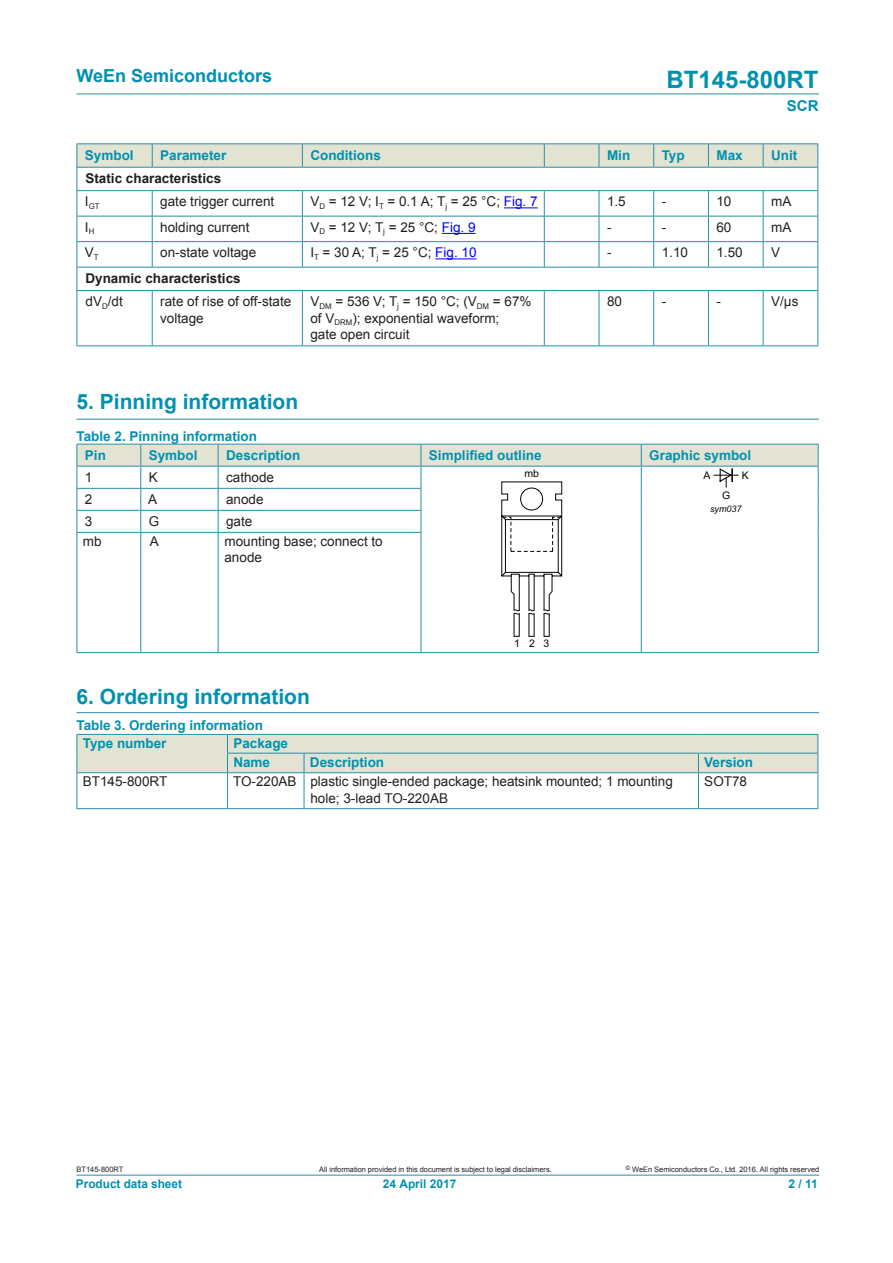
<style>
.page{position:relative;width:893px;height:1263px;background:#fff}
.page>*{position:absolute;margin:0;border:0;box-sizing:border-box;transform-origin:0 0}
.t1{font:700 24px "Arial";color:#0091b0}
.DS1{font:700 21px "Arial";color:#0091b0}
.t2{font:700 18px "Arial";color:#0091b0}
.t3{font:700 15px "Arial";color:#0091b0}
.t4{font:13.5px/16.2px "Arial";color:#231f20}
.t5{font:700 13.5px "Arial";color:#0091b0}
.t6{font:700 13.5px "Arial";color:#231f20}
.t7{font:700 12px "Arial";letter-spacing:-.005em;color:#0091b0}
.t8{font:10.5px "Arial";color:#040503}
.t9{font:italic 9px "Arial";letter-spacing:.005em;color:#040503}
.t10{font:7.8px "Arial";color:#231f20}
.t11{font:7.5px "Arial";letter-spacing:-.005em;color:#231f20}
.s1{color:#00f}
</style>
<div class="page">
<hr style="left:77px;top:94px;width:742px;height:1px;background:#288ea6">
<hr style="left:77px;top:1175px;width:742px;height:1px;background:#288ea6">
<hr style="left:77px;top:143px;width:75px;height:1px;background:#288ea6">
<hr style="left:152px;top:143px;width:150px;height:1px;background:#288ea6">
<hr style="left:302px;top:143px;width:242px;height:1px;background:#288ea6">
<hr style="left:544px;top:143px;width:55px;height:1px;background:#288ea6">
<hr style="left:599px;top:143px;width:55px;height:1px;background:#288ea6">
<hr style="left:654px;top:143px;width:54px;height:1px;background:#288ea6">
<hr style="left:708px;top:143px;width:55px;height:1px;background:#288ea6">
<hr style="left:763px;top:143px;width:55px;height:1px;background:#288ea6">
<svg style="left:77px;top:144px;width:741px;height:146px"></svg>
<hr style="left:77px;top:290px;width:75px;height:1px;background:#288ea6">
<hr style="left:77px;top:291px;width:1px;height:54px;background:#288ea6">
<hr style="left:152px;top:290px;width:150px;height:1px;background:#288ea6">
<hr style="left:152px;top:291px;width:1px;height:54px;background:#288ea6">
<hr style="left:302px;top:290px;width:242px;height:1px;background:#288ea6">
<hr style="left:302px;top:291px;width:1px;height:54px;background:#288ea6">
<hr style="left:544px;top:290px;width:55px;height:1px;background:#288ea6">
<hr style="left:544px;top:291px;width:1px;height:54px;background:#288ea6">
<hr style="left:599px;top:290px;width:55px;height:1px;background:#288ea6">
<hr style="left:599px;top:291px;width:1px;height:54px;background:#288ea6">
<hr style="left:654px;top:290px;width:54px;height:1px;background:#288ea6">
<hr style="left:653px;top:291px;width:1px;height:54px;background:#288ea6">
<hr style="left:708px;top:290px;width:55px;height:1px;background:#288ea6">
<hr style="left:708px;top:291px;width:1px;height:54px;background:#288ea6">
<hr style="left:763px;top:290px;width:55px;height:1px;background:#288ea6">
<hr style="left:763px;top:291px;width:1px;height:54px;background:#288ea6">
<hr style="left:817px;top:291px;width:1px;height:54px;background:#288ea6">
<hr style="left:77px;top:345px;width:75px;height:1px;background:#288ea6">
<hr style="left:152px;top:345px;width:150px;height:1px;background:#288ea6">
<hr style="left:302px;top:345px;width:242px;height:1px;background:#288ea6">
<hr style="left:544px;top:345px;width:55px;height:1px;background:#288ea6">
<hr style="left:599px;top:345px;width:55px;height:1px;background:#288ea6">
<hr style="left:654px;top:345px;width:54px;height:1px;background:#288ea6">
<hr style="left:708px;top:345px;width:55px;height:1px;background:#288ea6">
<hr style="left:763px;top:345px;width:55px;height:1px;background:#288ea6">
<hr style="left:504px;top:207px;width:34px;height:1px;background:#00f">
<hr style="left:442px;top:233px;width:34px;height:1px;background:#00f">
<hr style="left:435px;top:258px;width:42px;height:1px;background:#00f">
<hr style="left:77px;top:419px;width:742px;height:1px;background:#288ea6">
<hr style="left:77px;top:712px;width:742px;height:1px;background:#288ea6">
<hr style="left:641px;top:532px;width:1px;height:120px;background:#288ea6">
<hr style="left:818px;top:532px;width:1px;height:120px;background:#288ea6">
<hr style="left:77px;top:533px;width:1px;height:119px;background:#288ea6">
<hr style="left:140px;top:533px;width:1px;height:119px;background:#288ea6">
<hr style="left:218px;top:533px;width:1px;height:119px;background:#288ea6">
<hr style="left:421px;top:533px;width:1px;height:119px;background:#288ea6">
<hr style="left:77px;top:652px;width:64px;height:1px;background:#288ea6">
<hr style="left:141px;top:652px;width:77px;height:1px;background:#288ea6">
<hr style="left:218px;top:652px;width:203px;height:1px;background:#288ea6">
<hr style="left:421px;top:652px;width:220px;height:1px;background:#288ea6">
<hr style="left:641px;top:652px;width:178px;height:1px;background:#288ea6">
<svg style="left:77px;top:444px;width:742px;height:193px"></svg>
<svg style="left:77px;top:734px;width:741px;height:74px"></svg>
<hr style="left:227px;top:753px;width:77px;height:1px;background:#288ea6">
<hr style="left:304px;top:753px;width:394px;height:1px;background:#288ea6">
<hr style="left:698px;top:753px;width:120px;height:1px;background:#288ea6">
<hr style="left:77px;top:772px;width:150px;height:1px;background:#288ea6">
<hr style="left:227px;top:772px;width:77px;height:1px;background:#288ea6">
<hr style="left:304px;top:772px;width:394px;height:1px;background:#288ea6">
<hr style="left:698px;top:772px;width:120px;height:1px;background:#288ea6">
<hr style="left:77px;top:808px;width:150px;height:1px;background:#288ea6">
<hr style="left:227px;top:808px;width:77px;height:1px;background:#288ea6">
<hr style="left:304px;top:808px;width:394px;height:1px;background:#288ea6">
<hr style="left:698px;top:808px;width:120px;height:1px;background:#288ea6">
<h3 class="t2" style="left:77px;top:64px;width:197px">WeEn Semiconductors</h3>
<h1 class="t1" style="left:666px;top:63px;width:154px">BT145-800RT</h1>
<p class="t3" style="left:787px;top:95px;width:33px">SCR</p>
<p class="t5" style="left:85px;top:146px;width:50px">Symbol</p>
<p class="t5" style="left:160px;top:146px;width:68px">Parameter</p>
<p class="t5" style="left:310px;top:146px;width:72px">Conditions</p>
<p class="t5" style="left:607px;top:146px;width:25px">Min</p>
<p class="t5" style="left:662px;top:146px;width:25px">Typ</p>
<p class="t5" style="left:716px;top:146px;width:28px">Max</p>
<p class="t5" style="left:771px;top:146px;width:28px">Unit</p>
<p class="t6" style="left:85px;top:169px;width:137px">Static characteristics</p>
<p class="t10" style="left:85px;top:201px;width:16px"><sup>I</sup>GT</p>
<p class="t4" style="left:160px;top:194px;width:116px">gate trigger current</p>
<p class="t4" style="left:310px;top:194px;width:229px">V<sub>D</sub> = 12 V; I<sub>T</sub> = 0.1 A; T<sub>j</sub> = 25 °C; <span class="s1">Fig. 7</span></p>
<p class="t4" style="left:607px;top:194px;width:20px">1.5</p>
<p class="t4" style="left:662px;top:194px;width:6px">-</p>
<p class="t4" style="left:716px;top:194px;width:17px">10</p>
<p class="t4" style="left:771px;top:194px;width:22px">mA</p>
<p class="t4" style="left:85px;top:219px;width:11px">I<sub>H</sub></p>
<p class="t4" style="left:160px;top:219px;width:91px">holding current</p>
<p class="t4" style="left:310px;top:219px;width:167px">V<sub>D</sub> = 12 V; T<sub>j</sub> = 25 °C; <span class="s1">Fig. 9</span></p>
<p class="t4" style="left:607px;top:219px;width:6px">-</p>
<p class="t4" style="left:662px;top:219px;width:6px">-</p>
<p class="t4" style="left:716px;top:219px;width:17px">60</p>
<p class="t4" style="left:771px;top:219px;width:22px">mA</p>
<p class="t4" style="left:85px;top:245px;width:15px">V<sub>T</sub></p>
<p class="t4" style="left:160px;top:245px;width:98px">on-state voltage</p>
<p class="t4" style="left:310px;top:245px;width:168px">I<sub>T</sub> = 30 A; T<sub>j</sub> = 25 °C; <span class="s1">Fig. 10</span></p>
<p class="t4" style="left:607px;top:245px;width:6px">-</p>
<p class="t4" style="left:662px;top:245px;width:28px">1.10</p>
<p class="t4" style="left:716px;top:245px;width:28px">1.50</p>
<p class="t4" style="left:771px;top:245px;width:11px">V</p>
<p class="t6" style="left:85px;top:269px;width:157px">Dynamic characteristics</p>
<p class="t4" style="left:86px;top:294px;width:39px">dV<sub>D</sub>/dt</p>
<p class="t4" style="left:160px;top:294px;width:133px">rate of rise of off-state</p>
<p class="t4" style="left:160px;top:310px;width:45px">voltage</p>
<p class="t4" style="left:310px;top:294px;width:223px">V<sub>DM</sub> = 536 V; T<sub>j</sub> = 150 °C; (V<sub>DM</sub> = 67%</p>
<p class="t4" style="left:310px;top:310px;width:190px">of V<sub>DRM</sub>); exponential waveform;</p>
<p class="t4" style="left:310px;top:326px;width:101px">gate open circuit</p>
<p class="t4" style="left:607px;top:294px;width:17px">80</p>
<p class="t4" style="left:662px;top:294px;width:6px">-</p>
<p class="t4" style="left:716px;top:294px;width:6px">-</p>
<p class="t4" style="left:771px;top:294px;width:29px">V/μs</p>
<p class="DS1" style="left:77px;top:388px;width:223px">5. Pinning information</p>
<p class="t5" style="left:77px;top:427px;width:182px">Table 2. Pinning information</p>
<p class="t5" style="left:85px;top:446px;width:23px">Pin</p>
<p class="t5" style="left:149px;top:446px;width:50px">Symbol</p>
<p class="t5" style="left:226px;top:446px;width:76px">Description</p>
<p class="t5" style="left:429px;top:446px;width:114px">Simplified outline</p>
<p class="t5" style="left:649px;top:446px;width:104px">Graphic symbol</p>
<p class="t4" style="left:85px;top:469px;width:9px">1</p>
<p class="t4" style="left:149px;top:469px;width:11px">K</p>
<p class="t4" style="left:226px;top:469px;width:50px">cathode</p>
<p class="t8" style="left:524px;top:467px;width:16px">mb</p>
<p class="t8" style="left:703px;top:468px;width:8px">A</p>
<p class="t8" style="left:742px;top:468px;width:8px">K</p>
<p class="t8" style="left:722px;top:488px;width:10px">G</p>
<p class="t4" style="left:85px;top:491px;width:9px">2</p>
<p class="t4" style="left:148px;top:491px;width:11px">A</p>
<p class="t4" style="left:226px;top:491px;width:39px">anode</p>
<p class="t4" style="left:85px;top:513px;width:9px">3</p>
<p class="t4" style="left:149px;top:513px;width:12px">G</p>
<p class="t4" style="left:226px;top:513px;width:28px">gate</p>
<p class="t4" style="left:83px;top:533px;width:20px">mb</p>
<p class="t4" style="left:150px;top:533px;width:11px">A</p>
<p class="t4" style="left:224px;top:533px;width:160px">mounting base; connect to anode</p>
<p class="t9" style="left:710px;top:503px;width:33px">sym037</p>
<p class="DS1" style="left:77px;top:682px;width:235px">6. Ordering information</p>
<p class="t5" style="left:77px;top:716px;width:188px">Table 3. Ordering information</p>
<p class="t8" style="left:514px;top:636px;width:22px">1 2</p>
<p class="t8" style="left:544px;top:636px;width:7px">3</p>
<p class="t5" style="left:83px;top:734px;width:85px">Type number</p>
<p class="t5" style="left:233px;top:734px;width:56px">Package</p>
<p class="t5" style="left:233px;top:753px;width:38px">Name</p>
<p class="t5" style="left:310px;top:753px;width:76px">Description</p>
<p class="t5" style="left:704px;top:753px;width:50px">Version</p>
<p class="t4" style="left:83px;top:774px;width:86px">BT145-800RT</p>
<p class="t4" style="left:233px;top:774px;width:65px">TO-220AB</p>
<p class="t4" style="left:310px;top:774px;width:364px">plastic single-ended package; heatsink mounted; 1 mounting hole; 3-lead TO-220AB</p>
<p class="t4" style="left:704px;top:774px;width:44px">SOT78</p>
<p class="t11" style="left:77px;top:1164px;width:48px">BT145-800RT</p>
<p class="t7" style="left:76px;top:1176px;width:108px">Product data sheet</p>
<p class="t11" style="left:319px;top:1164px;width:234px">All information provided in this document is subject to legal disclaimers.</p>
<p class="t11" style="left:626px;top:1164px;width:195px"><sup>©</sup> WeEn Semiconductors Co., Ltd. 2016. All rights reserved</p>
<p class="t7" style="left:383px;top:1176px;width:75px">24 April 2017</p>
<p class="t7" style="left:788px;top:1176px;width:31px">2 / 11</p>
</div>
